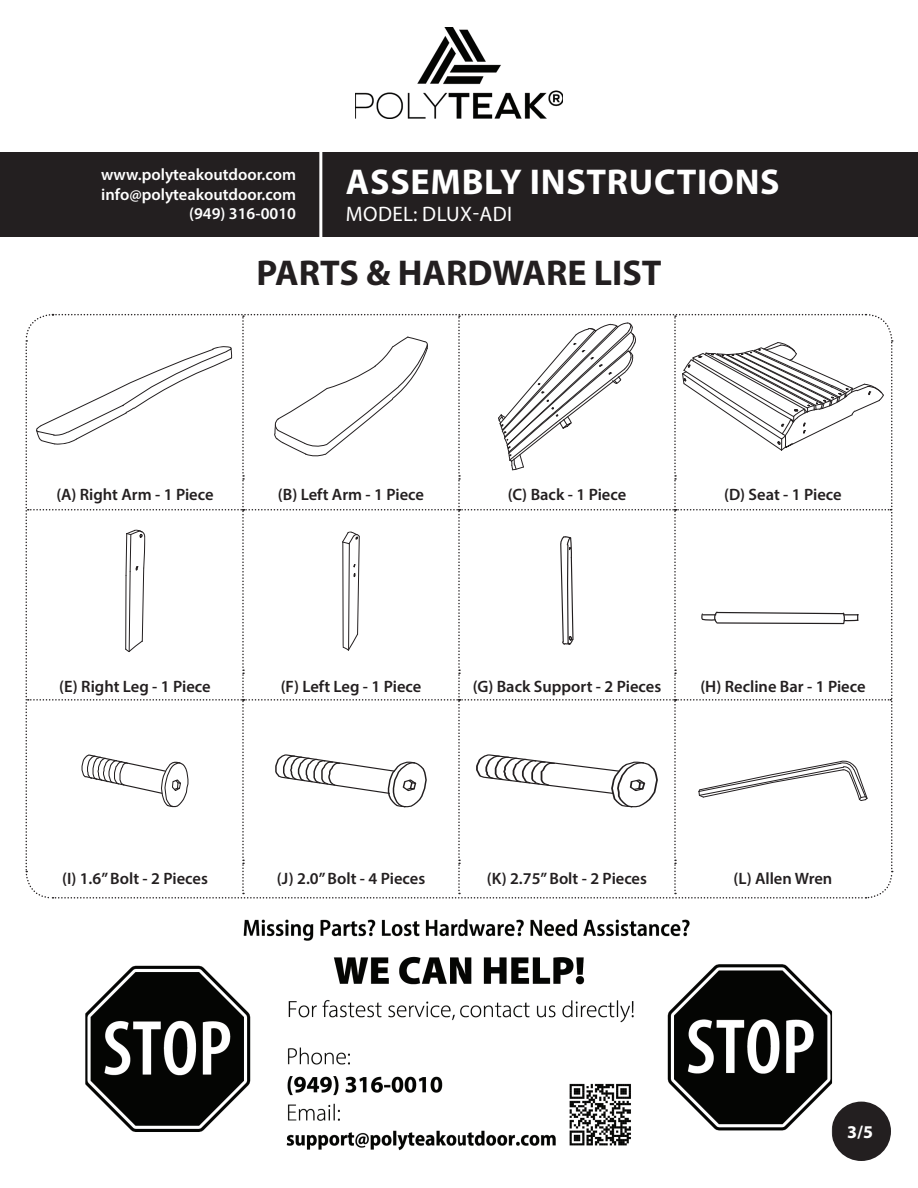
<style>
.page{position:relative;width:918px;height:1188px;background:#fff}
.page>*{position:absolute;margin:0;border:0;box-sizing:border-box;transform-origin:0 0}
.t1{font:700 36px "Myriad Pro";letter-spacing:.02em;color:#fff}
.t2{font:700 36px "Myriad Pro";color:#231f20}
.t3{font:21px "Myriad Pro";letter-spacing:.02em;color:#fff}
.t4{font:700 18px "Myriad Pro";color:#fff}
.t5{font:600 16.5px "Myriad Pro";color:#231f20}
.t6{font:600 16.5px/19.8px "Myriad Pro";color:#fff;text-align:right}
</style>
<div class="page">
<img style="left:355px;top:27px;width:208px;height:92px">
<div style="left:0;top:152px;width:918px;height:85px;background:#231f20"></div>
<hr style="left:319px;top:143px;width:3px;height:118px;background:#fff">
<div style="left:832px;top:1102px;width:59px;height:59px;background:#231f20;border-radius:50%"></div>
<svg style="left:25px;top:313px;width:868px;height:586px"></svg>
<img style="left:86px;top:919px;width:746px;height:232px">
<p class="t6" style="left:101px;top:164px;width:197px">www.polyteakoutdoor.com info@polyteakoutdoor.com (949) 316-0010</p>
<h1 class="t1" style="left:346px;top:159px;width:435px">ASSEMBLY INSTRUCTIONS</h1>
<p class="t3" style="left:346px;top:201px;width:168px">MODEL: DLUX-ADI</p>
<h1 class="t2" style="left:256px;top:250px;width:407px">PARTS &amp; HARDWARE LIST</h1>
<p class="t5" style="left:56px;top:484px;width:159px">(A) Right Arm - 1 Piece</p>
<p class="t5" style="left:278px;top:484px;width:148px">(B) Left Arm - 1 Piece</p>
<p class="t5" style="left:508px;top:484px;width:120px">(C) Back - 1 Piece</p>
<p class="t5" style="left:724px;top:484px;width:119px">(D) Seat - 1 Piece</p>
<p class="t5" style="left:59px;top:676px;width:153px">(E) Right Leg - 1 Piece</p>
<p class="t5" style="left:281px;top:676px;width:142px">(F) Left Leg - 1 Piece</p>
<p class="t5" style="left:473px;top:676px;width:190px">(G) Back Support - 2 Pieces</p>
<p class="t5" style="left:700px;top:676px;width:167px">(H) Recline Bar - 1 Piece</p>
<p class="t5" style="left:62px;top:868px;width:147px">(I) 1.6” Bolt - 2 Pieces</p>
<p class="t5" style="left:277px;top:868px;width:150px">(J) 2.0” Bolt - 4 Pieces</p>
<p class="t5" style="left:487px;top:868px;width:162px">(K) 2.75” Bolt - 2 Pieces</p>
<p class="t5" style="left:734px;top:868px;width:100px">(L) Allen Wren</p>
<p class="t4" style="left:847px;top:1120px;width:27px">3/5</p>
</div>
